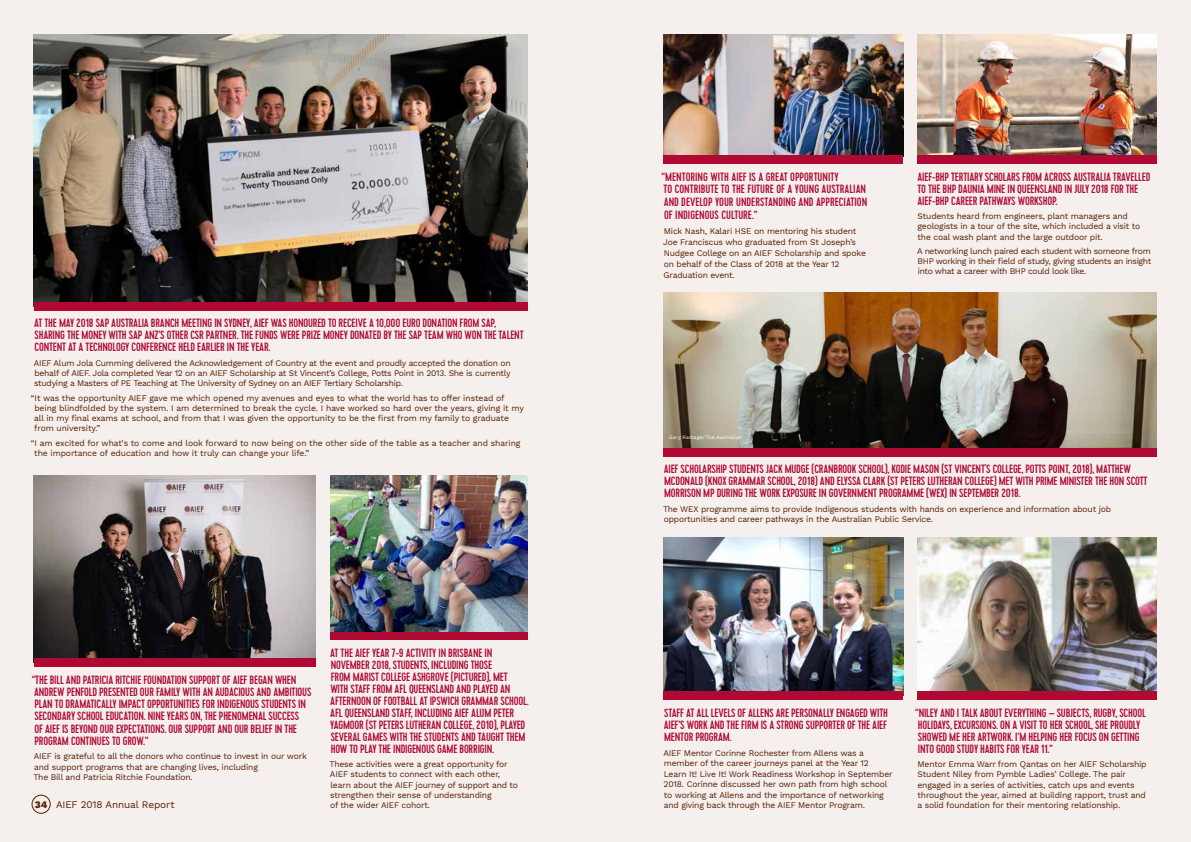
<style>
.page{position:relative;width:1191px;height:842px;background:#f5f0ed}
.page>*{position:absolute;margin:0;border:0;box-sizing:border-box;transform-origin:0 0}
.t1{font:500 12px/12px "Cervo";letter-spacing:-.015em;color:#b00a34}
.t2{font:10px "Work Sans";letter-spacing:-.015em;color:#571d00}
.t3{font:8.5px/10.2px "Work Sans";letter-spacing:-.02em;color:#571d00}
.t4{font:5px "Work Sans";letter-spacing:.035em;color:#fff}
.s1{font-weight:800}
</style>
<div class="page">
<img style="left:663px;top:34px;width:240px;height:121px">
<img style="left:663px;top:537px;width:240px;height:154px">
<div style="left:663px;top:155px;width:240px;height:9px;background:#b00a34"></div>
<div style="left:663px;top:691px;width:240px;height:9px;background:#b00a34"></div>
<img style="left:917px;top:34px;width:240px;height:121px">
<img style="left:917px;top:537px;width:240px;height:154px">
<div style="left:917px;top:155px;width:240px;height:9px;background:#b00a34"></div>
<div style="left:917px;top:691px;width:240px;height:9px;background:#b00a34"></div>
<img style="left:330px;top:475px;width:197px;height:157px">
<div style="left:330px;top:632px;width:197px;height:8px;background:#b00a34"></div>
<img style="left:34px;top:475px;width:282px;height:183px">
<div style="left:34px;top:658px;width:282px;height:9px;background:#b00a34"></div>
<img style="left:34px;top:35px;width:493px;height:267px">
<div style="left:34px;top:302px;width:493px;height:8px;background:#b00a34"></div>
<img style="left:663px;top:292px;width:494px;height:156px">
<div style="left:663px;top:448px;width:494px;height:8px;background:#b00a34"></div>
<div style="left:32px;top:795px;width:19px;height:19px;border:1px solid #571d00;border-radius:50%"></div>
<p class="t1" style="left:34px;top:317px;width:491px">AT THE MAY 2018 SAP AUSTRALIA BRANCH MEETING IN SYDNEY, AIEF WAS HONOURED TO RECEIVE A 10,000 EURO DONATION FROM SAP,<br>SHARING THE MONEY WITH SAP ANZ’S OTHER CSR PARTNER. THE FUNDS WERE PRIZE MONEY DONATED BY THE SAP TEAM WHO WON THE TALENT<br>CONTENT AT A TECHNOLOGY CONFERENCE HELD EARLIER IN THE YEAR.</p>
<p class="t3" style="left:34px;top:358px;width:478px;text-align:justify">AIEF Alum Jola Cumming delivered the Acknowledgement of Country at the event and proudly accepted the donation on behalf of AIEF. Jola completed Year 12 on an AIEF Scholarship at St Vincent’s College, Potts Point in 2013. She is currently studying a Masters of PE Teaching at The University of Sydney on an AIEF Tertiary Scholarship.</p>
<p class="t3" style="left:34px;top:393px;width:491px;text-indent:-3px">“It was the opportunity AIEF gave me which opened my avenues and eyes to what the world has to offer instead of being blindfolded by the system. I am determined to break the cycle. I have worked so hard over the years, giving it my all in my final exams at school, and from that I was given the opportunity to be the first from my family to graduate from university.”</p>
<p class="t3" style="left:34px;top:438px;width:488px;text-indent:-3px">“I am excited for what's to come and look forward to now being on the other side of the table as a teacher and sharing the importance of education and how it truly can change your life.”</p>
<p class="t1" style="left:32px;top:674px;width:281px">“THE BILL AND PATRICIA RITCHIE FOUNDATION SUPPORT OF AIEF BEGAN WHEN ANDREW PENFOLD PRESENTED OUR FAMILY WITH AN AUDACIOUS AND AMBITIOUS PLAN TO DRAMATICALLY IMPACT OPPORTUNITIES FOR INDIGENOUS STUDENTS IN SECONDARY SCHOOL EDUCATION. NINE YEARS ON, THE PHENOMENAL SUCCESS<br>OF AIEF IS BEYOND OUR EXPECTATIONS. OUR SUPPORT AND OUR BELIEF IN THE PROGRAM CONTINUES TO GROW.”</p>
<p class="t3" style="left:33px;top:752px;width:275px">AIEF is grateful to all the donors who continue to invest in our work and support programs that are changing lives, including<br>The Bill and Patricia Ritchie Foundation.</p>
<p class="t2" style="left:35px;top:799px;width:141px"><span class="s1">34</span> AIEF 2018 Annual Report</p>
<p class="t1" style="left:330px;top:647px;width:200px">AT THE AIEF YEAR 7-9 ACTIVITY IN BRISBANE IN NOVEMBER 2018, STUDENTS, INCLUDING THOSE<br>FROM MARIST COLLEGE ASHGROVE (PICTURED), MET<br>WITH STAFF FROM AFL QUEENSLAND AND PLAYED AN AFTERNOON OF FOOTBALL AT IPSWICH GRAMMAR SCHOOL.<br>AFL QUEENSLAND STAFF, INCLUDING AIEF ALUM PETER YAGMOOR (ST PETERS LUTHERAN COLLEGE, 2010), PLAYED SEVERAL GAMES WITH THE STUDENTS AND TAUGHT THEM HOW TO PLAY THE INDIGENOUS GAME BORRIGIN.</p>
<p class="t3" style="left:329px;top:759px;width:190px">These activities were a great opportunity for AIEF students to connect with each other, learn about the AIEF journey of support and to strengthen their sense of understanding<br>of the wider AIEF cohort.</p>
<h1 class="t1" style="left:661px;top:170px;width:207px;line-height:12.8px">“MENTORING WITH AIEF IS A GREAT OPPORTUNITY<br>TO CONTRIBUTE TO THE FUTURE OF A YOUNG AUSTRALIAN AND DEVELOP YOUR UNDERSTANDING AND APPRECIATION OF INDIGENOUS CULTURE.”</h1>
<p class="t3" style="left:663px;top:226px;width:204px;line-height:11px">Mick Nash, Kalari HSE on mentoring his student Joe Franciscus who graduated from St Joseph’s Nudgee College on an AIEF Scholarship and spoke on behalf of the Class of 2018 at the Year 12<br>Graduation event.</p>
<h1 class="t1" style="left:917px;top:171px;width:234px">AIEF-BHP TERTIARY SCHOLARS FROM ACROSS AUSTRALIA TRAVELLED<br>TO THE BHP DAUNIA MINE IN QUEENSLAND IN JULY 2018 FOR THE<br>AIEF-BHP CAREER PATHWAYS WORKSHOP.</h1>
<p class="t3" style="left:917px;top:211px;width:224px">Students heard from engineers, plant managers and geologists in a tour of the site, which included a visit to the coal wash plant and the large outdoor pit.</p>
<p class="t3" style="left:917px;top:246px;width:236px;text-align:justify">A networking lunch paired each student with someone from BHP working in their field of study, giving students an insight into what a career with BHP could look like.</p>
<p class="t4" style="left:669px;top:435px;width:75px">Gary Ramage/The Australian</p>
<p class="t1" style="left:663px;top:463px;width:485px">AIEF SCHOLARSHIP STUDENTS JACK MUDGE (CRANBROOK SCHOOL), KODIE MASON (ST VINCENT'S COLLEGE, POTTS POINT, 2018), MATTHEW<br>MCDONALD (KNOX GRAMMAR SCHOOL, 2018) AND ELYSSA CLARK (ST PETERS LUTHERAN COLLEGE) MET WITH PRIME MINISTER THE HON SCOTT<br>MORRISON MP DURING THE WORK EXPOSURE IN GOVERNMENT PROGRAMME (WEX) IN SEPTEMBER 2018.</p>
<p class="t3" style="left:663px;top:504px;width:450px">The WEX programme aims to provide Indigenous students with hands on experience and information about job opportunities and career pathways in the Australian Public Service.</p>
<h1 class="t1" style="left:663px;top:707px;width:226px;text-align:justify">STAFF AT ALL LEVELS OF ALLENS ARE PERSONALLY ENGAGED WITH AIEF’S WORK AND THE FIRM IS A STRONG SUPPORTER OF THE AIEF MENTOR PROGRAM.</h1>
<p class="t3" style="left:663px;top:748px;width:231px">AIEF Mentor Corinne Rochester from Allens was a member of the career journeys panel at the Year 12<br>Learn It! Live It! Work Readiness Workshop in September 2018. Corinne discussed her own path from high school to working at Allens and the importance of networking and giving back through the AIEF Mentor Program.</p>
<h1 class="t1" style="left:915px;top:707px;width:232px">“NILEY AND I TALK ABOUT EVERYTHING – SUBJECTS, RUGBY, SCHOOL HOLIDAYS, EXCURSIONS. ON A VISIT TO HER SCHOOL, SHE PROUDLY SHOWED ME HER ARTWORK. I’M HELPING HER FOCUS ON GETTING INTO GOOD STUDY HABITS FOR YEAR 11.”</h1>
<p class="t3" style="left:917px;top:760px;width:231px">Mentor Emma Warr from Qantas on her AIEF Scholarship Student Niley from Pymble Ladies’ College. The pair engaged in a series of activities, catch ups and events throughout the year, aimed at building rapport, trust and a solid foundation for their mentoring relationship.</p>
</div>
